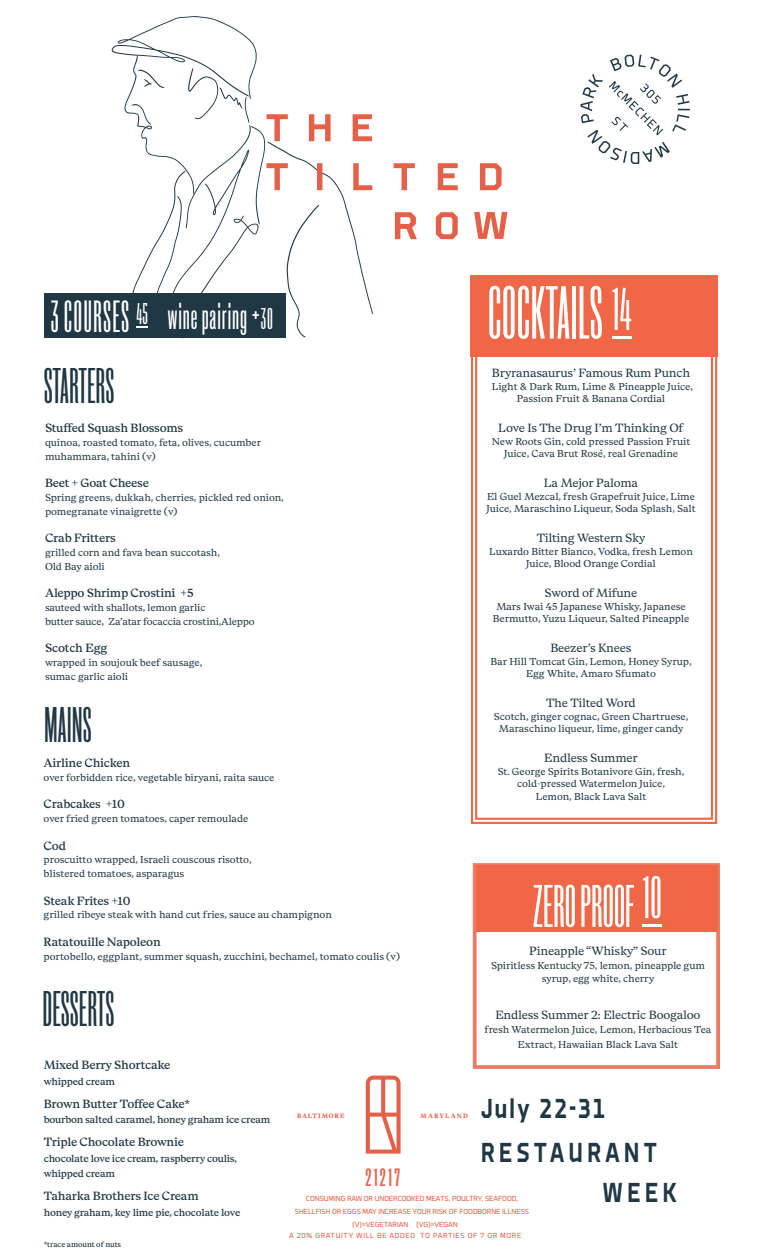
<style>
.page{position:relative;width:765px;height:1260px;background:#fff}
.page>*{position:absolute;margin:0;border:0;box-sizing:border-box;transform-origin:0 0}
.t1{font:75px "New Grotesk Square ONE";color:#fff}
.t2{font:60px "New Grotesk Square ONE";letter-spacing:-.005em;color:#fff}
.t3{font:50px "New Grotesk Square ONE";color:#203744}
.t4{font:37.5px "New Grotesk Square ONE";letter-spacing:.025em;color:#fff}
.t5{font:700 28.12px/40px "Brooklyn";letter-spacing:.2em;color:#203744;scale:.8 1}
.t6{font:25px "New Grotesk Square TWO";letter-spacing:.09em;color:#e56048}
.t7{font:11.88px "Beirut Text";letter-spacing:-.02em;color:#203744}
.t8{font:11.88px "Beirut Text";letter-spacing:-.02em;color:#203744}
.t9{font:10px/12.5px "Beirut Text";letter-spacing:-.01em;color:#203744;text-align:center}
.t10{font:10px/15.8px "Beirut Text";letter-spacing:-.02em;color:#203744}
.t11{font:7.5px/13.8px "Brooklyn";letter-spacing:-.01em;color:#e56048;text-align:center}
.t12{font:7.5px/11.2px "Brooklyn";letter-spacing:.08em;color:#e56048;text-align:center}
.t13{font:7.5px "Beirut Text";letter-spacing:-.01em;color:#203744}
.t14{font:700 6.25px "Beirut Text";letter-spacing:.16em;color:#e56048}
.t15{font:700 6.25px "Beirut Text";letter-spacing:.2em;color:#e56048}
.s1{font-size:60px}
.s2{font-size:45px}
.s3{font-size:30px}
</style>
<div class="page">
<svg style="left:366px;top:1076px;width:35px;height:78px"></svg>
<svg style="left:395px;top:212px;width:22px;height:27px"></svg>
<svg style="left:394px;top:163px;width:21px;height:27px"></svg>
<svg style="left:438px;top:163px;width:20px;height:27px"></svg>
<svg style="left:480px;top:163px;width:22px;height:27px"></svg>
<svg style="left:474px;top:212px;width:33px;height:27px"></svg>
<svg style="left:436px;top:212px;width:22px;height:27px"></svg>
<svg style="left:580px;top:55px;width:110px;height:109px"></svg>
<svg style="left:473px;top:863px;width:247px;height:206px"></svg>
<div style="left:470px;top:275px;width:247px;height:82px;background:#ef6747"></div>
<svg style="left:471px;top:357px;width:246px;height:467px"></svg>
<svg style="left:475px;top:357px;width:238px;height:463px"></svg>
<hr style="left:612px;top:336px;width:20px;height:3px;background:#fff">
<div style="left:477px;top:865px;width:241px;height:67px;background:#ef6747"></div>
<hr style="left:643px;top:924px;width:19px;height:3px;background:#fff">
<div style="left:44px;top:293px;width:241px;height:45px;background:#203744"></div>
<svg style="left:112px;top:16px;width:261px;height:323px"></svg>
<h1 class="t1" style="left:488px;top:270px;width:146px">COCKTAILS <span class="s1">14</span></h1>
<p class="t8" style="left:492px;top:364px;width:200px">Bryranasaurus’ Famous Rum Punch</p>
<p class="t9" style="left:492px;top:380px;width:203px">Light &amp; Dark Rum, Lime &amp; Pineapple Juice,<br>Passion Fruit &amp; Banana Cordial</p>
<p class="t8" style="left:498px;top:419px;width:187px">Love Is The Drug I’m Thinking Of</p>
<p class="t9" style="left:492px;top:435px;width:200px">New Roots Gin, cold pressed Passion Fruit<br>Juice, Cava Brut Rosé, real Grenadine</p>
<p class="t8" style="left:544px;top:474px;width:96px">La Mejor Paloma</p>
<p class="t9" style="left:486px;top:490px;width:211px;text-align:left">El Guel Mezcal, fresh Grapefruit Juice, Lime<br>Juice, Maraschino Liqueur, Soda Splash, Salt</p>
<p class="t8" style="left:537px;top:529px;width:110px">Tilting Western Sky</p>
<p class="t9" style="left:489px;top:545px;width:205px">Luxardo Bitter Bianco, Vodka, fresh Lemon<br>Juice, Blood Orange Cordial</p>
<p class="t8" style="left:545px;top:584px;width:94px">Sword of Mifune</p>
<p class="t9" style="left:493px;top:600px;width:198px">Mars Iwai 45 Japanese Whisky, Japanese<br>Bermutto, Yuzu Liqueur, Salted Pineapple</p>
<p class="t8" style="left:550px;top:639px;width:83px">Beezer’s Knees</p>
<p class="t9" style="left:491px;top:655px;width:203px">Bar Hill Tomcat Gin, Lemon, Honey Syrup,<br>Egg White, Amaro Sfumato</p>
<p class="t8" style="left:546px;top:694px;width:91px">The Tilted Word</p>
<p class="t9" style="left:494px;top:710px;width:196px">Scotch, ginger cognac, Green Chartruese,<br>Maraschino liqueur, lime, ginger candy</p>
<p class="t8" style="left:544px;top:749px;width:95px">Endless Summer</p>
<p class="t9" style="left:498px;top:765px;width:188px">St. George Spirits Botanivore Gin, fresh, cold-pressed Watermelon Juice,<br>Lemon, Black Lava Salt</p>
<h3 class="t4" style="left:51px;top:295px;width:224px"><span class="s2">3 COURSES</span> <span class="s3">45</span> wine pairing +<span class="s3">30</span></h3>
<h3 class="t3" style="left:44px;top:357px;width:72px">STARTERS</h3>
<p class="t7" style="left:45px;top:419px;width:140px">Stuffed Squash Blossoms</p>
<p class="t9" style="left:45px;top:436px;width:218px;line-height:13.8px;text-align:left">quinoa, roasted tomato, feta, olives, cucumber muhammara, tahini (v)</p>
<p class="t7" style="left:45px;top:474px;width:105px">Beet + Goat Cheese</p>
<p class="t9" style="left:45px;top:491px;width:240px;line-height:13.8px;text-align:left">Spring greens, dukkah, cherries, pickled red onion, pomegranate vinaigrette (v)</p>
<p class="t7" style="left:45px;top:529px;width:72px">Crab Fritters</p>
<p class="t9" style="left:45px;top:546px;width:176px;line-height:13.8px;text-align:left">grilled corn and fava bean succotash,<br>Old Bay aioli</p>
<p class="t7" style="left:45px;top:584px;width:150px">Aleppo Shrimp Crostini +5</p>
<p class="t9" style="left:45px;top:601px;width:211px;line-height:13.8px;text-align:left">sauteed with shallots, lemon garlic<br>butter sauce, Za’atar focaccia crostini,Aleppo</p>
<p class="t7" style="left:45px;top:639px;width:64px">Scotch Egg</p>
<p class="t9" style="left:45px;top:656px;width:159px;line-height:13.8px;text-align:left">wrapped in soujouk beef sausage, sumac garlic aioli</p>
<h3 class="t3" style="left:44px;top:696px;width:49px">MAINS</h3>
<p class="t7" style="left:44px;top:754px;width:88px">Airline Chicken</p>
<p class="t9" style="left:44px;top:771px;width:232px">over forbidden rice, vegetable biryani, raita sauce</p>
<p class="t7" style="left:44px;top:795px;width:83px">Crabcakes +10</p>
<p class="t9" style="left:44px;top:812px;width:206px">over fried green tomatoes, caper remoulade</p>
<p class="t7" style="left:44px;top:836px;width:24px">Cod</p>
<p class="t9" style="left:44px;top:853px;width:210px;line-height:13.8px;text-align:left">proscuitto wrapped, Israeli couscous risotto, blistered tomatoes, asparagus</p>
<p class="t7" style="left:44px;top:891px;width:88px">Steak Frites +10</p>
<p class="t9" style="left:44px;top:908px;width:290px">grilled ribeye steak with hand cut fries, sauce au champignon</p>
<p class="t7" style="left:44px;top:933px;width:119px">Ratatouille Napoleon</p>
<p class="t9" style="left:44px;top:950px;width:358px">portobello, eggplant, summer squash, zucchini, bechamel, tomato coulis (v)</p>
<h2 class="t2" style="left:533px;top:872px;width:130px">ZERO PROOF 10</h2>
<p class="t8" style="left:529px;top:942px;width:139px">Pineapple “Whisky” Sour</p>
<p class="t9" style="left:491px;top:959px;width:216px">Spiritless Kentucky 75, lemon, pineapple gum syrup, egg white, cherry</p>
<p class="t8" style="left:495px;top:1006px;width:207px">Endless Summer 2: Electric Boogaloo</p>
<p class="t9" style="left:485px;top:1022px;width:228px;line-height:15px">fresh Watermelon Juice, Lemon, Herbacious Tea<br>Extract, Hawaiian Black Lava Salt</p>
<h3 class="t3" style="left:43px;top:981px;width:74px">DESSERTS</h3>
<p class="t7" style="left:44px;top:1056px;width:128px">Mixed Berry Shortcake</p>
<p class="t10" style="left:44px;top:1073px;width:73px">whipped cream</p>
<p class="t7" style="left:44px;top:1094px;width:148px">Brown Butter Toffee Cake*</p>
<p class="t10" style="left:44px;top:1112px;width:228px">bourbon salted caramel, honey graham ice cream</p>
<p class="t7" style="left:44px;top:1133px;width:142px">Triple Chocolate Brownie</p>
<p class="t10" style="left:44px;top:1150px;width:195px">chocolate love ice cream, raspberry coulis, whipped cream</p>
<p class="t7" style="left:44px;top:1187px;width:156px">Taharka Brothers Ice Cream</p>
<p class="t10" style="left:44px;top:1204px;width:198px">honey graham, key lime pie, chocolate love</p>
<p class="t13" style="left:44px;top:1239px;width:79px">*trace amount of nuts</p>
<h3 class="t5" style="left:481px;top:1089px;width:157px">July 22-31</h3>
<p class="t14" style="left:297px;top:1111px;width:49px">BALTIMORE</p>
<p class="t15" style="left:421px;top:1111px;width:49px">MARYLAND</p>
<h3 class="t5" style="left:603px;top:1133px;width:94px;text-indent:-122px">RESTAURANT<br>WEEK</h3>
<h3 class="t6" style="left:365px;top:1164px;width:36px">21217</h3>
<p class="t12" style="left:289px;top:1219px;width:234px">(V)=VEGETARIAN (VG)=VEGAN<br>A 20% GRATUITY WILL BE ADDED TO PARTIES OF 7 OR MORE</p>
<p class="t11" style="left:295px;top:1191px;width:236px">CONSUMING RAW OR UNDERCOOKED MEATS, POULTRY, SEAFOOD,<br>SHELLFISH OR EGGS MAY INCREASE YOUR RISK OF FOODBORNE ILLNESS</p>
</div>
